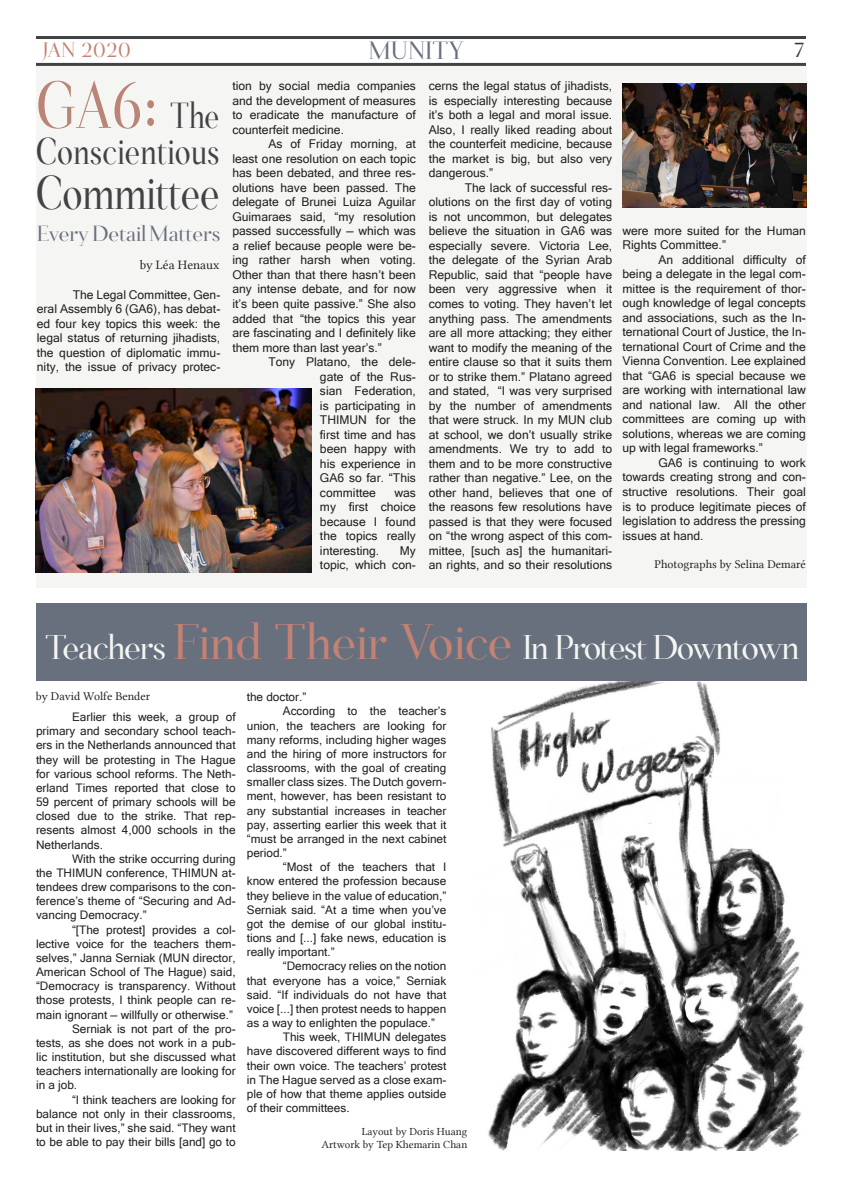
<style>
.page{position:relative;width:842px;height:1191px;background:#fff}
.page>*{position:absolute;margin:0;border:0;box-sizing:border-box;transform-origin:0 0}
.t1{font:63.6px "Salinas Demo";color:#ba8476;scale:.83 1}
.t2{font:45.6px "Salinas Demo";color:#414245;scale:.83 1}
.t3{font:36px "Salinas Demo";letter-spacing:.01em;color:#414245;scale:.83 1}
.t4{font:33px "Salinas Demo";letter-spacing:-.05em;color:#f5f6f3}
.t5{font:24px "Salinas Demo";color:#68707e}
.t6{font:21px "Salinas Demo";color:#6a6f7e}
.t7{font:20px "Salinas Demo";color:#c48274}
.t8{font:20px "Salinas Demo";color:#32333f}
.t9{font:13px "Lin Libertine";color:#231f20}
.t10{font:12.1px/14.5px "Microsoft Sans Serif";color:#231f20;text-align:justify}
.t11{font:12px "Lin Libertine";color:#231f20}
.t12{font:11.8px/14.2px "Microsoft Sans Serif";color:#231f20;text-align:justify}
.t13{font:11px/13.2px "Lin Libertine";color:#231f20;text-align:right}
.s1{font-size:34.8px;color:#414245}
.s2{font-size:48px;color:#c48274}
</style>
<div class="page">
<img style="left:488px;top:681px;width:316px;height:470px">
<div style="left:36px;top:603px;width:770px;height:78px;background:#68707e"></div>
<div style="left:36px;top:63px;width:770px;height:524px;background:#f5f6f3"></div>
<hr style="left:36px;top:36px;width:770px;height:3px;background:#404244">
<hr style="left:36px;top:63px;width:770px;height:3px;background:#404244">
<img style="left:36px;top:388px;width:276px;height:184px">
<img style="left:622px;top:84px;width:184px;height:124px">
<h3 class="t7" style="left:43px;top:39px;width:90px">JAN 2020</h3>
<h3 class="t5" style="left:368px;top:37px;width:97px">MUNITY</h3>
<h3 class="t8" style="left:794px;top:39px;width:12px">7</h3>
<h1 class="t1" style="left:36px;top:69px;width:223px">GA6: <span class="s1">The</span></h1>
<h3 class="t3" style="left:36px;top:130px;width:223px">Conscientious</h3>
<h2 class="t2" style="left:36px;top:167px;width:223px">Committee</h2>
<h3 class="t6" style="left:37px;top:222px;width:185px">Every Detail Matters</h3>
<p class="t9" style="left:140px;top:257px;width:81px">by Léa Henaux</p>
<p class="t10" style="left:37px;top:287px;width:185px;text-indent:36px">The Legal Committee, Gen&shy;eral Assembly 6 (GA6), has debat&shy;ed four key topics this week: the legal status of returning jihadists, the question of diplomatic immu&shy;nity, the issue of privacy protec-</p>
<p class="t10" style="left:232px;top:79px;width:185px">tion by social media companies and the development of measures to eradicate the manufacture of counterfeit medicine.</p>
<p class="t10" style="left:232px;top:137px;width:185px;text-indent:36px">As of Friday morning, at least one resolution on each topic has been debated, and three res&shy;olutions have been passed. The delegate of Brunei Luiza Aguilar Guimaraes said, “my resolution passed successfully — which was a relief because people were be&shy;ing rather harsh when voting.<br>Other than that there hasn’t been any intense debate, and for now it’s been quite passive.” She also added that “the topics this year are fascinating and I definitely like them more than last year’s.”</p>
<p class="t10" style="left:320px;top:354px;width:97px;text-indent:-52px">Tony Platano, the dele&shy;gate of the Rus&shy;sian Federation, is participating in THIMUN for the first time and has been happy with his experience in GA6 so far. “This committee</p>
<p class="t10" style="left:320px;top:485px;width:97px;text-indent:74px">was my first choice because I found the topics really interesting.</p>
<p class="t10" style="left:320px;top:543px;width:97px;text-align:right">My<br>topic, which con-</p>
<p class="t10" style="left:429px;top:79px;width:185px">cerns the legal status of jihadists, is especially interesting because it’s both a legal and moral issue.<br>Also, I really liked reading about the counterfeit medicine, because the market is big, but also very dangerous.”</p>
<p class="t10" style="left:429px;top:180px;width:185px;text-indent:36px">The lack of successful res&shy;olutions on the first day of voting is not uncommon, but delegates believe the situation in GA6 was especially severe. Victoria Lee, the delegate of the Syrian Arab Republic, said that “people have been very aggressive when it comes to voting. They haven’t let anything pass. The amendments are all more attacking; they either want to modify the meaning of the entire clause so that it suits them or to strike them.” Platano agreed and stated, “I was very surprised by the number of amendments that were struck. In my MUN club at school, we don’t usually strike amendments. We try to add to them and to be more constructive rather than negative.” Lee, on the other hand, believes that one of the reasons few resolutions have passed is that they were focused on “the wrong aspect of this com&shy;mittee, [such as] the humanitari&shy;an rights, and so their resolutions</p>
<p class="t10" style="left:622px;top:223px;width:185px">were more suited for the Human<br>Rights Committee.”</p>
<p class="t10" style="left:622px;top:252px;width:185px;text-indent:36px">An additional difficulty of being a delegate in the legal com&shy;mittee is the requirement of thor&shy;ough knowledge of legal concepts and associations, such as the In&shy;ternational Court of Justice, the In&shy;ternational Court of Crime and the Vienna Convention. Lee explained that “GA6 is special because we are working with international law and national law. All the other committees are coming up with solutions, whereas we are coming up with legal frameworks.”</p>
<p class="t10" style="left:622px;top:455px;width:185px;text-indent:36px">GA6 is continuing to work towards creating strong and con&shy;structive resolutions. Their goal is to produce legitimate pieces of legislation to address the pressing issues at hand.</p>
<p class="t11" style="left:655px;top:557px;width:153px">Photographs by Selina Demaré</p>
<h3 class="t4" style="left:45px;top:628px;width:755px">Teachers <span class="s2">Find Their Voice</span> In Protest Downtown</h3>
<p class="t11" style="left:36px;top:689px;width:116px">by David Wolfe Bender</p>
<p class="t12" style="left:247px;top:690px;width:61px">the doctor.”</p>
<p class="t12" style="left:283px;top:704px;width:165px">According to the teacher’s</p>
<p class="t12" style="left:247px;top:718px;width:201px">union, the teachers are looking for</p>
<p class="t12" style="left:247px;top:732px;width:201px">many reforms, including higher wages</p>
<p class="t12" style="left:247px;top:746px;width:201px">and the hiring of more instructors for</p>
<p class="t12" style="left:247px;top:761px;width:201px">classrooms, with the goal of creating</p>
<p class="t12" style="left:247px;top:775px;width:201px">smaller class sizes. The Dutch govern-</p>
<p class="t12" style="left:247px;top:789px;width:201px">ment, however, has been resistant to</p>
<p class="t12" style="left:247px;top:803px;width:201px">any substantial increases in teacher</p>
<p class="t12" style="left:247px;top:817px;width:201px">pay, asserting earlier this week that it</p>
<p class="t12" style="left:247px;top:831px;width:201px">“must be arranged in the next cabinet</p>
<p class="t12" style="left:247px;top:846px;width:42px">period.”</p>
<p class="t12" style="left:283px;top:860px;width:165px">“Most of the teachers that I</p>
<p class="t12" style="left:247px;top:874px;width:201px">know entered the profession because</p>
<p class="t12" style="left:247px;top:888px;width:201px">they believe in the value of education,”</p>
<p class="t12" style="left:247px;top:902px;width:201px">Serniak said. “At a time when you’ve</p>
<p class="t12" style="left:247px;top:916px;width:201px">got the demise of our global institu-</p>
<p class="t12" style="left:247px;top:931px;width:201px">tions and [...] fake news, education is</p>
<p class="t12" style="left:247px;top:945px;width:89px">really important.”</p>
<p class="t12" style="left:283px;top:959px;width:165px">“Democracy relies on the notion</p>
<p class="t12" style="left:247px;top:973px;width:201px">that everyone has a voice,” Serniak</p>
<p class="t12" style="left:247px;top:987px;width:201px">said. “If individuals do not have that</p>
<p class="t12" style="left:247px;top:1001px;width:201px">voice [...] then protest needs to happen</p>
<p class="t12" style="left:247px;top:1015px;width:190px">as a way to enlighten the populace.”</p>
<p class="t12" style="left:283px;top:1030px;width:165px">This week, THIMUN delegates</p>
<p class="t12" style="left:247px;top:1044px;width:201px">have discovered different ways to find</p>
<p class="t12" style="left:247px;top:1058px;width:201px">their own voice. The teachers’ protest</p>
<p class="t12" style="left:247px;top:1072px;width:201px">in The Hague served as a close exam-</p>
<p class="t12" style="left:247px;top:1086px;width:201px">ple of how that theme applies outside</p>
<p class="t12" style="left:247px;top:1100px;width:104px">of their committees.</p>
<p class="t12" style="left:36px;top:710px;width:201px;text-indent:36px">Earlier this week, a group of primary and secondary school teach&shy;ers in the Netherlands announced that they will be protesting in The Hague for various school reforms. The Neth&shy;erland Times reported that close to 59 percent of primary schools will be closed due to the strike. That rep&shy;resents almost 4,000 schools in the Netherlands.</p>
<p class="t12" style="left:36px;top:851px;width:201px;text-indent:36px">With the strike occurring during the THIMUN conference, THIMUN at&shy;tendees drew comparisons to the con&shy;ference’s theme of “Securing and Ad&shy;vancing Democracy.”</p>
<p class="t12" style="left:72px;top:922px;width:165px">“[The protest] provides a col-</p>
<p class="t12" style="left:36px;top:936px;width:201px">lective voice for the teachers them-</p>
<p class="t12" style="left:36px;top:950px;width:201px">selves,” Janna Serniak (MUN director,</p>
<p class="t12" style="left:36px;top:964px;width:201px">American School of The Hague) said,</p>
<p class="t12" style="left:36px;top:979px;width:201px">“Democracy is transparency. Without</p>
<p class="t12" style="left:36px;top:993px;width:201px">those protests, I think people can re-</p>
<p class="t12" style="left:36px;top:1007px;width:198px">main ignorant — willfully or otherwise.”</p>
<p class="t12" style="left:72px;top:1021px;width:165px">Serniak is not part of the pro-</p>
<p class="t12" style="left:36px;top:1035px;width:201px">tests, as she does not work in a pub-</p>
<p class="t12" style="left:36px;top:1049px;width:201px">lic institution, but she discussed what</p>
<p class="t12" style="left:36px;top:1064px;width:201px">teachers internationally are looking for</p>
<p class="t12" style="left:36px;top:1078px;width:43px">in a job.</p>
<p class="t12" style="left:72px;top:1092px;width:165px">“I think teachers are looking for</p>
<p class="t12" style="left:36px;top:1106px;width:201px">balance not only in their classrooms,</p>
<p class="t12" style="left:36px;top:1120px;width:201px">but in their lives,” she said. “They want</p>
<p class="t12" style="left:36px;top:1134px;width:201px">to be able to pay their bills [and] go to</p>
<p class="t13" style="left:322px;top:1124px;width:147px">Layout by Doris Huang<br>Artwork by Tep Khemarin Chan</p>
</div>
